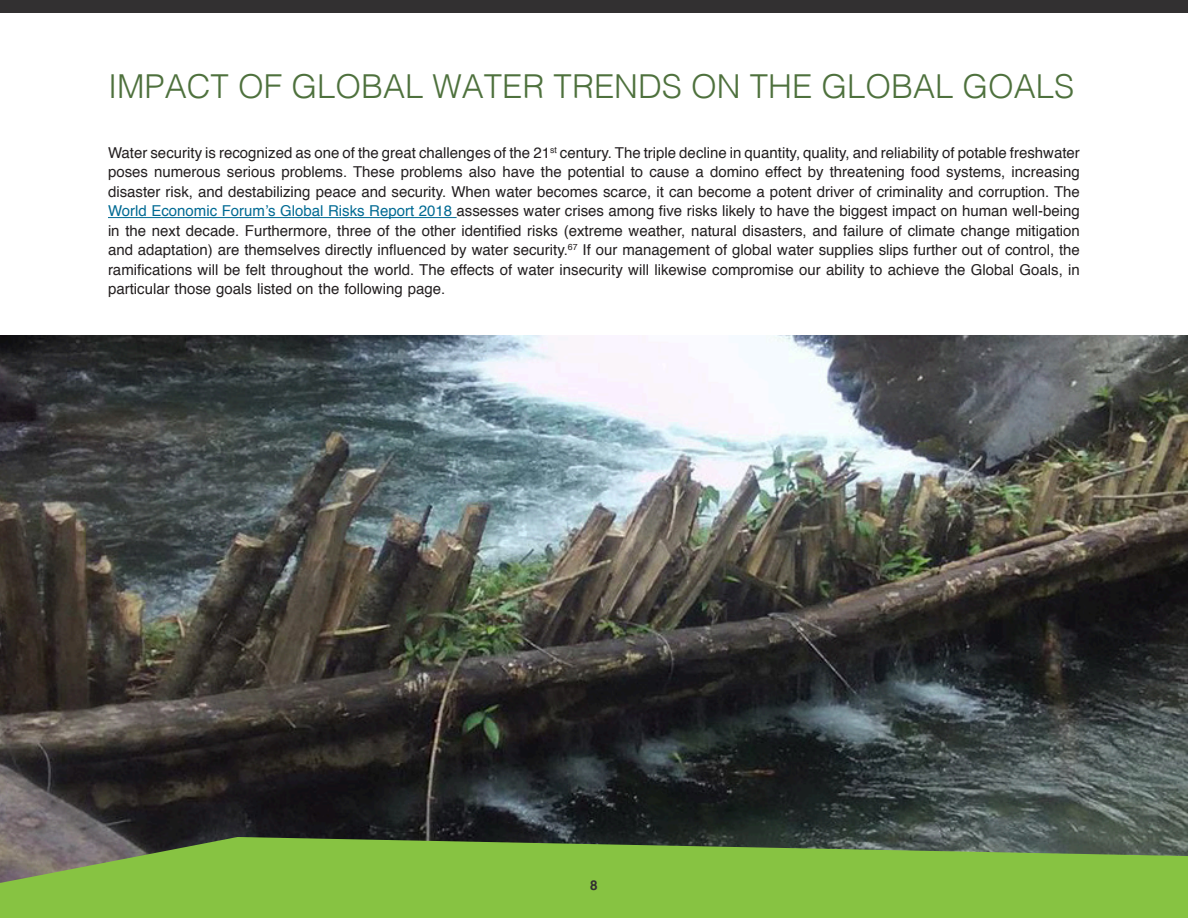
<style>
.page{position:relative;width:1188px;height:918px;background:#fff}
.page>*{position:absolute;margin:0;border:0;box-sizing:border-box;transform-origin:0 0}
.Header_1{font:300 33px "Helvetica";color:#4e713d}
.Body_Text{font:15px/19.5px "Helvetica";color:#231f20;text-align:justify}
.Header_1-2{font:700 13.5px "Helvetica";color:#323031}
.s1{color:#006a93}
</style>
<div class="page">
<div style="left:0;top:0;width:1188px;height:14px;background:#323031"></div>
<img style="left:0;top:336px;width:1188px;height:501px">
<svg style="left:0;top:837px;width:1188px;height:81px;background:#7eb244"></svg>
<hr style="left:108px;top:217px;width:349px;height:1px;background:#006a93">
<p class="Header_1" style="left:108px;top:58px;width:968px">IMPACT OF GLOBAL WATER TRENDS ON THE GLOBAL GOALS</p>
<p class="Body_Text" style="left:108px;top:143px;width:973px">Water security is recognized as one of the great challenges of the 21<sup>st</sup> century. The triple decline in quantity, quality, and reliability of potable freshwater poses numerous serious problems. These problems also have the potential to cause a domino effect by threatening food systems, increasing disaster risk, and destabilizing peace and security. When water becomes scarce, it can become a potent driver of criminality and corruption. The <span class="s1">World Economic Forum’s Global Risks Report 2018</span> assesses water crises among five risks likely to have the biggest impact on human well-being in the next decade. Furthermore, three of the other identified risks (extreme weather, natural disasters, and failure of climate change mitigation and adaptation) are themselves directly influenced by water security.<sup>67</sup> If our management of global water supplies slips further out of control, the ramifications will be felt throughout the world. The effects of water insecurity will likewise compromise our ability to achieve the Global Goals, in particular those goals listed on the following page.</p>
<p class="Header_1-2" style="left:590px;top:874px;width:9px">8</p>
</div>
